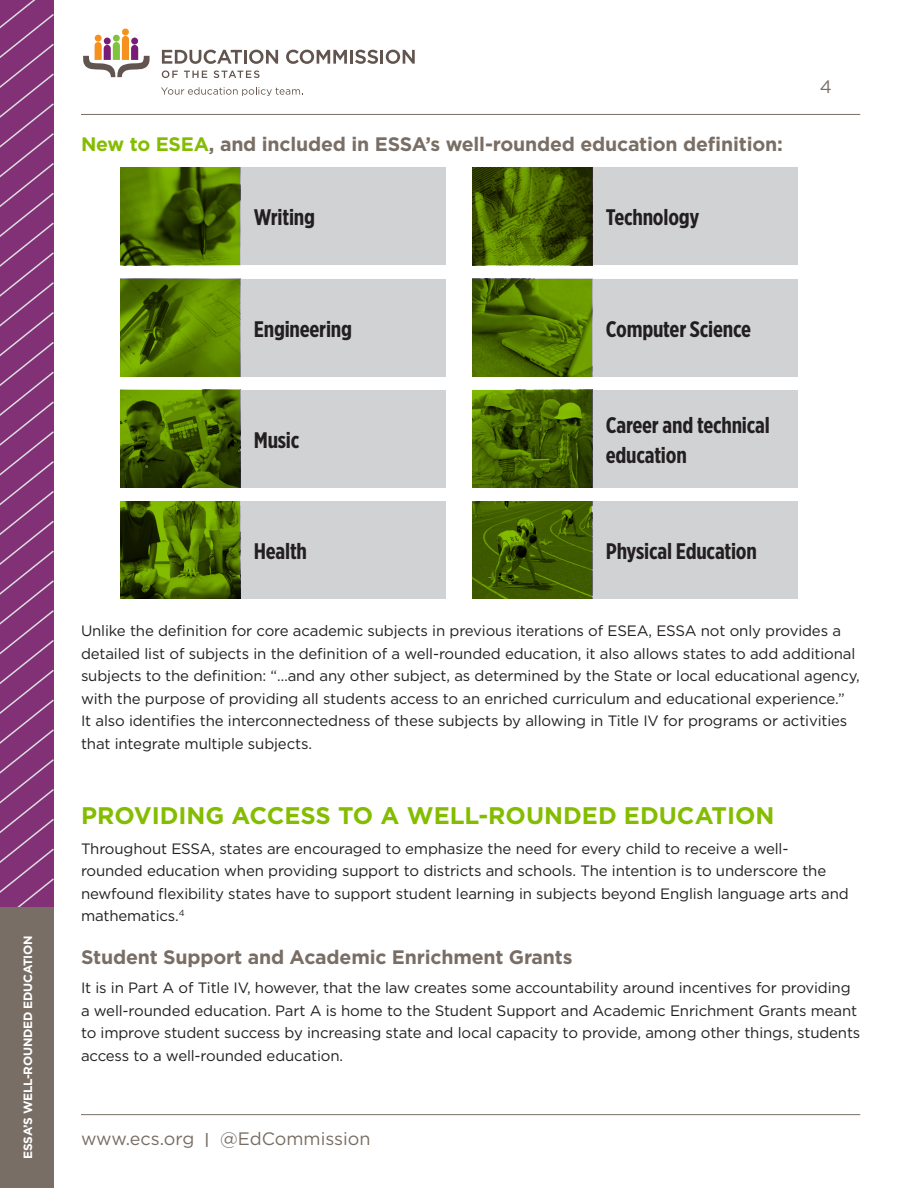
<style>
.page{position:relative;width:918px;height:1188px;background:#fff}
.page>*{position:absolute;margin:0;border:0;box-sizing:border-box;transform-origin:0 0}
.HED-green{font:700 24px "Gotham";color:#84bd00}
.boxes{font:700 22.5px/30px "Gotham X Narrow";letter-spacing:-.01em;color:#231f20}
.BODY_10_15{font:700 19.5px "Gotham";letter-spacing:-.01em;color:#796e65}
._2_SubHED_Gray{font:700 19.5px "Gotham";letter-spacing:-.01em;color:#796e65}
.t1{font:18px "Gotham";color:#796e65}
.BODY_10_15-2{font:15px/22.5px "Gotham";letter-spacing:-.01em;color:#231f20}
.t2{font:700 12px "Gotham";letter-spacing:-.02em;color:#fff}
.s1{color:#84bd00}
.s2{font-weight:500;font-size:15px}
</style>
<div class="page">
<hr style="left:81px;top:1114px;width:779px;height:1px;background:#796e65">
<hr style="left:81px;top:114px;width:779px;height:1px;background:#796e65">
<div style="left:95px;top:35px;width:7px;height:7px;background:#f6911e;border-radius:50%"></div>
<div style="left:122px;top:29px;width:7px;height:6px;background:#f6911e;border-radius:50%"></div>
<div style="left:113px;top:35px;width:7px;height:7px;background:#81c340;border-radius:50%"></div>
<svg style="left:83px;top:36px;width:67px;height:41px"></svg>
<svg style="left:161px;top:87px;width:142px;height:9px"></svg>
<svg style="left:162px;top:50px;width:80px;height:14px"></svg>
<hr style="left:244px;top:50px;width:3px;height:14px;background:#62544e">
<svg style="left:249px;top:50px;width:29px;height:14px"></svg>
<svg style="left:286px;top:50px;width:61px;height:14px"></svg>
<hr style="left:350px;top:50px;width:3px;height:14px;background:#62544e">
<svg style="left:355px;top:50px;width:60px;height:14px"></svg>
<svg style="left:162px;top:70px;width:16px;height:8px"></svg>
<svg style="left:184px;top:71px;width:23px;height:7px"></svg>
<svg style="left:214px;top:70px;width:46px;height:8px"></svg>
<svg style="left:0;top:0;width:54px;height:908px;background:#883c7d"></svg>
<div style="left:0;top:908px;width:53px;height:280px;background:#796e65"></div>
<div style="left:240px;top:167px;width:206px;height:98px;background:#d1d2d4"></div>
<div style="left:592px;top:167px;width:206px;height:98px;background:#d1d2d4"></div>
<div style="left:592px;top:279px;width:206px;height:97px;background:#d1d2d4"></div>
<div style="left:592px;top:390px;width:206px;height:98px;background:#d1d2d4"></div>
<div style="left:592px;top:501px;width:206px;height:98px;background:#d1d2d4"></div>
<div style="left:240px;top:279px;width:206px;height:97px;background:#d1d2d4"></div>
<div style="left:240px;top:390px;width:206px;height:98px;background:#d1d2d4"></div>
<div style="left:240px;top:501px;width:206px;height:98px;background:#d1d2d4"></div>
<img style="left:120px;top:167px;width:120px;height:98px">
<img style="left:120px;top:279px;width:120px;height:97px">
<img style="left:120px;top:390px;width:120px;height:98px">
<img style="left:120px;top:501px;width:120px;height:98px">
<img style="left:472px;top:167px;width:120px;height:98px">
<img style="left:472px;top:279px;width:120px;height:97px">
<img style="left:472px;top:390px;width:120px;height:98px">
<img style="left:472px;top:501px;width:120px;height:98px">
<p class="t2" style="left:20px;top:1159px;width:225px;rotate:-90deg">ESSA’S WELL-ROUNDED EDUCATION</p>
<p class="BODY_10_15" style="left:81px;top:131px;width:703px"><span class="s1">New to ESEA</span>, and included in ESSA’s well-rounded education definition:</p>
<p class="boxes" style="left:254px;top:202px;width:63px">Writing</p>
<p class="boxes" style="left:606px;top:202px;width:95px">Technology</p>
<p class="boxes" style="left:254px;top:313px;width:100px">Engineering</p>
<p class="boxes" style="left:254px;top:425px;width:47px">Music</p>
<p class="boxes" style="left:254px;top:536px;width:55px">Health</p>
<p class="boxes" style="left:606px;top:313px;width:147px">Computer Science</p>
<p class="boxes" style="left:606px;top:410px;width:166px">Career and technical education</p>
<p class="boxes" style="left:606px;top:536px;width:153px">Physical Education</p>
<p class="t1" style="left:820px;top:75px;width:14px">4</p>
<p class="BODY_10_15-2" style="left:81px;top:619px;width:780px">Unlike the definition for core academic subjects in previous iterations of ESEA, ESSA not only provides a detailed list of subjects in the definition of a well-rounded education, it also allows states to add additional subjects to the definition: “…and any other subject, as determined by the State or local educational agency, with the purpose of providing all students access to an enriched curriculum and educational experience.”<br>It also identifies the interconnectedness of these subjects by allowing in Title IV for programs or activities that integrate multiple subjects.</p>
<p class="HED-green" style="left:81px;top:800px;width:695px">PROVIDING ACCESS TO A WELL-ROUNDED EDUCATION</p>
<p class="BODY_10_15-2" style="left:81px;top:837px;width:769px">Throughout ESSA, states are encouraged to emphasize the need for every child to receive a well&shy;rounded education when providing support to districts and schools. The intention is to underscore the newfound flexibility states have to support student learning in subjects beyond English language arts and mathematics.<sup>4</sup></p>
<p class="_2_SubHED_Gray" style="left:81px;top:944px;width:493px">Student Support and Academic Enrichment Grants</p>
<p class="BODY_10_15-2" style="left:81px;top:976px;width:781px">It is in Part A of Title IV, however, that the law creates some accountability around incentives for providing a well-rounded education. Part A is home to the Student Support and Academic Enrichment Grants meant to improve student success by increasing state and local capacity to provide, among other things, students access to a well-rounded education.</p>
<p class="t1" style="left:81px;top:1127px;width:291px">www.ecs.org <span class="s2">|</span> @EdCommission</p>
</div>
